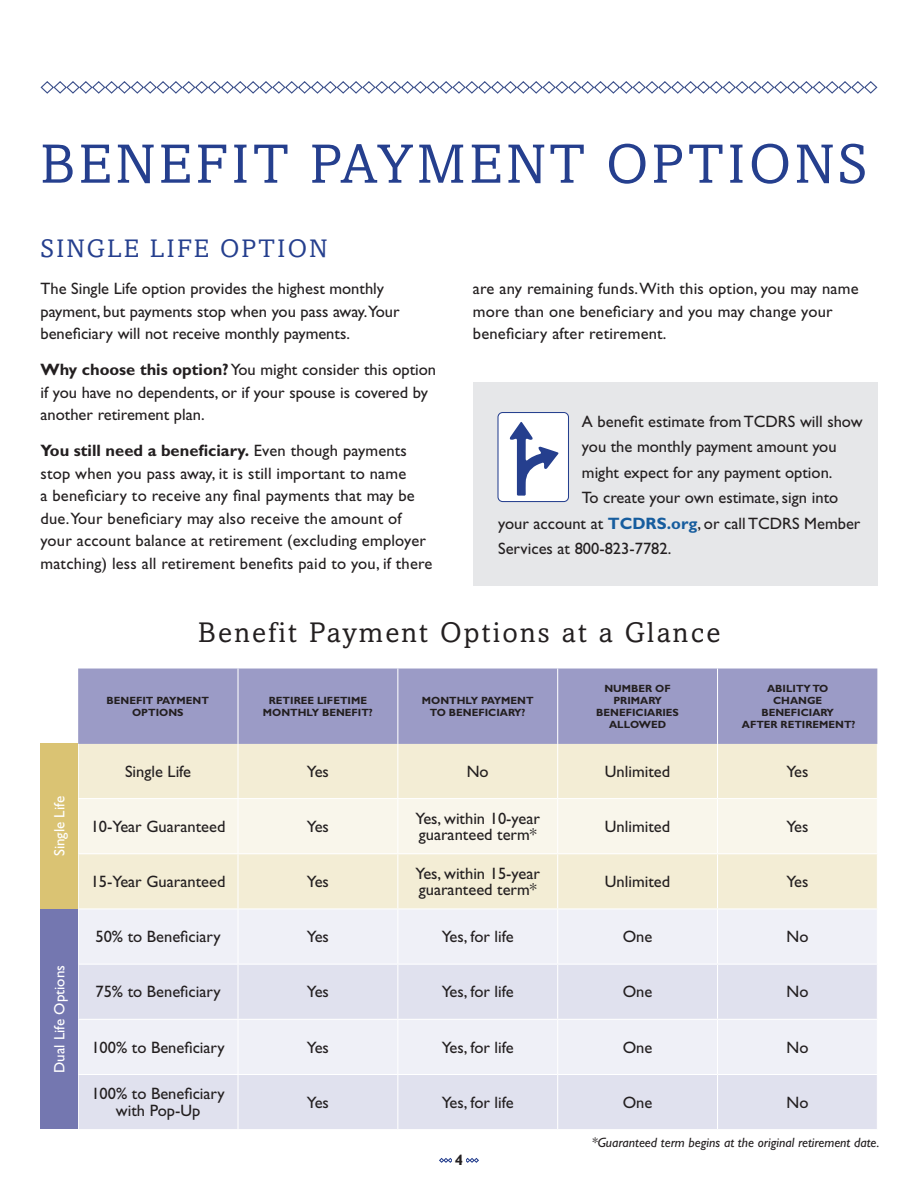
<style>
.page{position:relative;width:918px;height:1188px;background:#fff}
.page>*{position:absolute;margin:0;border:0;box-sizing:border-box;transform-origin:0 0}
.t1{font:55.5px "Amasis MT Std";letter-spacing:.06em;color:#253f8e}
.t2{font:28.5px "Amasis MT Std";letter-spacing:.08em;color:#231f20}
.mainheadline3{font:25.5px "Amasis MT Std";letter-spacing:.08em;color:#253f8e}
.t3{font:16.5px/22.5px "Gill Sans Std";color:#231f20}
.t4{font:15px "Gill Sans Std";color:#fff}
.main_headline_copy{font:700 15px "Gill Sans Std";color:#231f20}
.t5{font:italic 13.5px "Gill Sans Std";color:#231f20}
.main_headline_copy-2{font:700 10.5px/12px "Gill Sans Std";color:#231f20;text-align:center}
.s1{font-weight:700}
.s2{font-weight:700;color:#175d9e}
</style>
<div class="page">
<svg style="left:40px;top:81px;width:838px;height:13px"></svg>
<div style="left:78px;top:669px;width:799px;height:75px;background:#9b9bc6"></div>
<div style="left:79px;top:744px;width:798px;height:164px;background:#f3edd5"></div>
<div style="left:79px;top:799px;width:798px;height:54px;background:#f9f6eb"></div>
<div style="left:79px;top:910px;width:798px;height:53px;background:#eff0f7"></div>
<svg style="left:79px;top:965px;width:798px;height:164px;fill:#e0e1ee"></svg>
<hr style="left:237px;top:669px;width:2px;height:75px;background:#fff">
<hr style="left:397px;top:669px;width:1px;height:75px;background:#fff">
<hr style="left:557px;top:669px;width:1px;height:75px;background:#fff">
<hr style="left:717px;top:669px;width:1px;height:75px;background:#fff">
<hr style="left:237px;top:744px;width:2px;height:54px;background:#fff">
<hr style="left:397px;top:744px;width:1px;height:54px;background:#fff">
<hr style="left:557px;top:744px;width:1px;height:54px;background:#fff">
<hr style="left:717px;top:744px;width:1px;height:54px;background:#fff">
<hr style="left:78px;top:798px;width:160px;height:1px;background:#fff">
<hr style="left:238px;top:798px;width:160px;height:1px;background:#fff">
<hr style="left:237px;top:799px;width:2px;height:54px;background:#fff">
<hr style="left:398px;top:798px;width:160px;height:1px;background:#fff">
<hr style="left:397px;top:799px;width:1px;height:54px;background:#fff">
<hr style="left:558px;top:798px;width:160px;height:1px;background:#fff">
<hr style="left:557px;top:799px;width:1px;height:54px;background:#fff">
<hr style="left:718px;top:798px;width:160px;height:1px;background:#fff">
<hr style="left:717px;top:799px;width:1px;height:54px;background:#fff">
<hr style="left:78px;top:853px;width:160px;height:1px;background:#fff">
<hr style="left:238px;top:853px;width:160px;height:1px;background:#fff">
<hr style="left:237px;top:854px;width:2px;height:54px;background:#fff">
<hr style="left:398px;top:853px;width:160px;height:1px;background:#fff">
<hr style="left:397px;top:854px;width:1px;height:54px;background:#fff">
<hr style="left:558px;top:853px;width:160px;height:1px;background:#fff">
<hr style="left:557px;top:854px;width:1px;height:54px;background:#fff">
<hr style="left:718px;top:853px;width:160px;height:1px;background:#fff">
<hr style="left:717px;top:854px;width:1px;height:54px;background:#fff">
<hr style="left:237px;top:909px;width:2px;height:55px;background:#fff">
<hr style="left:397px;top:909px;width:1px;height:55px;background:#fff">
<hr style="left:557px;top:909px;width:1px;height:55px;background:#fff">
<hr style="left:717px;top:909px;width:1px;height:55px;background:#fff">
<hr style="left:237px;top:965px;width:2px;height:54px;background:#fff">
<hr style="left:397px;top:965px;width:1px;height:54px;background:#fff">
<hr style="left:557px;top:965px;width:1px;height:54px;background:#fff">
<hr style="left:717px;top:965px;width:1px;height:54px;background:#fff">
<hr style="left:78px;top:1074px;width:160px;height:1px;background:#fff">
<hr style="left:238px;top:1074px;width:160px;height:1px;background:#fff">
<hr style="left:237px;top:1075px;width:2px;height:54px;background:#fff">
<hr style="left:398px;top:1074px;width:160px;height:1px;background:#fff">
<hr style="left:397px;top:1075px;width:1px;height:54px;background:#fff">
<hr style="left:558px;top:1074px;width:160px;height:1px;background:#fff">
<hr style="left:557px;top:1075px;width:1px;height:54px;background:#fff">
<hr style="left:718px;top:1074px;width:160px;height:1px;background:#fff">
<hr style="left:717px;top:1075px;width:1px;height:54px;background:#fff">
<hr style="left:78px;top:1019px;width:160px;height:1px;background:#fff">
<hr style="left:238px;top:1019px;width:160px;height:1px;background:#fff">
<hr style="left:237px;top:1020px;width:2px;height:54px;background:#fff">
<hr style="left:398px;top:1019px;width:160px;height:1px;background:#fff">
<hr style="left:397px;top:1020px;width:1px;height:54px;background:#fff">
<hr style="left:558px;top:1019px;width:160px;height:1px;background:#fff">
<hr style="left:557px;top:1020px;width:1px;height:54px;background:#fff">
<hr style="left:718px;top:1019px;width:160px;height:1px;background:#fff">
<hr style="left:717px;top:1020px;width:1px;height:54px;background:#fff">
<div style="left:40px;top:744px;width:38px;height:165px;background:#dac373"></div>
<div style="left:40px;top:909px;width:38px;height:220px;background:#7477b0"></div>
<div style="left:473px;top:383px;width:405px;height:203px;background:#e6e7e9"></div>
<div style="left:498px;top:413px;width:70px;height:89px;background:#fff;border-radius:5px"></div>
<div style="left:497px;top:412px;width:72px;height:90px;border:1px solid #253f8e;border-radius:5px"></div>
<svg style="left:510px;top:422px;width:49px;height:74px"></svg>
<svg style="left:439px;top:1158px;width:40px;height:5px"></svg>
<div style="left:452px;top:1150px;width:14px;height:20px;background:#fff"></div>
<p class="t1" style="left:40px;top:132px;width:828px">BENEFIT PAYMENT OPTIONS</p>
<p class="mainheadline3" style="left:40px;top:233px;width:288px">SINGLE LIFE OPTION</p>
<p class="t3" style="left:40px;top:278px;width:361px">The Single Life option provides the highest monthly payment, but payments stop when you pass away.Your beneficiary will not receive monthly payments.</p>
<p class="t3" style="left:40px;top:359px;width:397px"><span class="s1">Why choose this option?</span> You might consider this option if you have no dependents, or if your spouse is covered by another retirement plan.</p>
<p class="t3" style="left:40px;top:440px;width:393px"><span class="s1">You still need a beneficiary.</span> Even though payments stop when you pass away, it is still important to name<br>a beneficiary to receive any final payments that may be due.Your beneficiary may also receive the amount of your account balance at retirement (excluding employer matching) less all retirement benefits paid to you, if there</p>
<p class="t3" style="left:473px;top:278px;width:387px">are any remaining funds. With this option, you may name more than one beneficiary and you may change your beneficiary after retirement.</p>
<p class="t3" style="left:582px;top:410px;width:282px">A benefit estimate from TCDRS will show</p>
<p class="t3" style="left:582px;top:436px;width:256px">you the monthly payment amount you</p>
<p class="t3" style="left:582px;top:461px;width:252px">might expect for any payment option.</p>
<p class="t3" style="left:582px;top:487px;width:258px">To create your own estimate, sign into</p>
<p class="t3" style="left:498px;top:512px;width:364px">your account at <span class="s2">TCDRS.org</span>, or call TCDRS Member</p>
<p class="t3" style="left:498px;top:538px;width:175px">Services at 800-823-7782.</p>
<p class="t2" style="left:198px;top:616px;width:524px">Benefit Payment Options at a Glance</p>
<p class="t4" style="left:51px;top:856px;width:62px;rotate:-90deg">Single Life</p>
<p class="t4" style="left:51px;top:1073px;width:109px;rotate:-90deg">Dual Life Options</p>
<p class="main_headline_copy-2" style="left:107px;top:694px;width:104px">BENEFIT PAYMENT<br>OPTIONS</p>
<p class="main_headline_copy-2" style="left:263px;top:694px;width:111px">RETIREE LIFETIME<br>MONTHLY BENEFIT?</p>
<p class="main_headline_copy-2" style="left:422px;top:694px;width:113px">MONTHLY PAYMENT<br>TO BENEFICIARY?</p>
<p class="main_headline_copy-2" style="left:596px;top:682px;width:84px">NUMBER OF<br>PRIMARY<br>BENEFICIARIES<br>ALLOWED</p>
<p class="main_headline_copy-2" style="left:742px;top:682px;width:115px">ABILITY TO<br>CHANGE<br>BENEFICIARY<br>AFTER RETIREMENT?</p>
<p class="t3" style="left:125px;top:760px;width:68px">Single Life</p>
<p class="t3" style="left:307px;top:760px;width:24px">Yes</p>
<p class="t3" style="left:467px;top:760px;width:23px">No</p>
<p class="t3" style="left:605px;top:760px;width:67px">Unlimited</p>
<p class="t3" style="left:786px;top:760px;width:24px">Yes</p>
<p class="t3" style="left:91px;top:815px;width:136px">10-Year Guaranteed</p>
<p class="t3" style="left:307px;top:815px;width:24px">Yes</p>
<p class="t3" style="left:416px;top:810px;width:126px;line-height:16.5px">Yes, within 10-year guaranteed term*</p>
<p class="t3" style="left:605px;top:815px;width:67px">Unlimited</p>
<p class="t3" style="left:786px;top:815px;width:24px">Yes</p>
<p class="t3" style="left:91px;top:870px;width:136px">15-Year Guaranteed</p>
<p class="t3" style="left:307px;top:870px;width:24px">Yes</p>
<p class="t3" style="left:416px;top:865px;width:126px;line-height:16.5px">Yes, within 15-year guaranteed term*</p>
<p class="t3" style="left:605px;top:870px;width:67px">Unlimited</p>
<p class="t3" style="left:786px;top:870px;width:24px">Yes</p>
<p class="t3" style="left:95px;top:925px;width:127px">50% to Beneficiary</p>
<p class="t3" style="left:307px;top:925px;width:24px">Yes</p>
<p class="t3" style="left:442px;top:925px;width:73px">Yes, for life</p>
<p class="t3" style="left:623px;top:925px;width:31px">One</p>
<p class="t3" style="left:786px;top:925px;width:23px">No</p>
<p class="t3" style="left:95px;top:981px;width:127px">75% to Beneficiary</p>
<p class="t3" style="left:307px;top:981px;width:24px">Yes</p>
<p class="t3" style="left:442px;top:981px;width:73px">Yes, for life</p>
<p class="t3" style="left:623px;top:981px;width:31px">One</p>
<p class="t3" style="left:786px;top:981px;width:23px">No</p>
<p class="t3" style="left:91px;top:1036px;width:135px">100% to Beneficiary</p>
<p class="t3" style="left:307px;top:1036px;width:24px">Yes</p>
<p class="t3" style="left:442px;top:1036px;width:73px">Yes, for life</p>
<p class="t3" style="left:623px;top:1036px;width:31px">One</p>
<p class="t3" style="left:786px;top:1036px;width:23px">No</p>
<p class="t3" style="left:91px;top:1086px;width:135px;line-height:16.5px;text-align:center">100% to Beneficiary with Pop-Up</p>
<p class="t3" style="left:307px;top:1091px;width:24px">Yes</p>
<p class="t3" style="left:442px;top:1091px;width:73px">Yes, for life</p>
<p class="t3" style="left:623px;top:1091px;width:31px">One</p>
<p class="t3" style="left:786px;top:1091px;width:23px">No</p>
<p class="main_headline_copy" style="left:455px;top:1152px;width:10px">4</p>
<p class="t5" style="left:592px;top:1135px;width:289px">*Guaranteed term begins at the original retirement date.</p>
</div>
